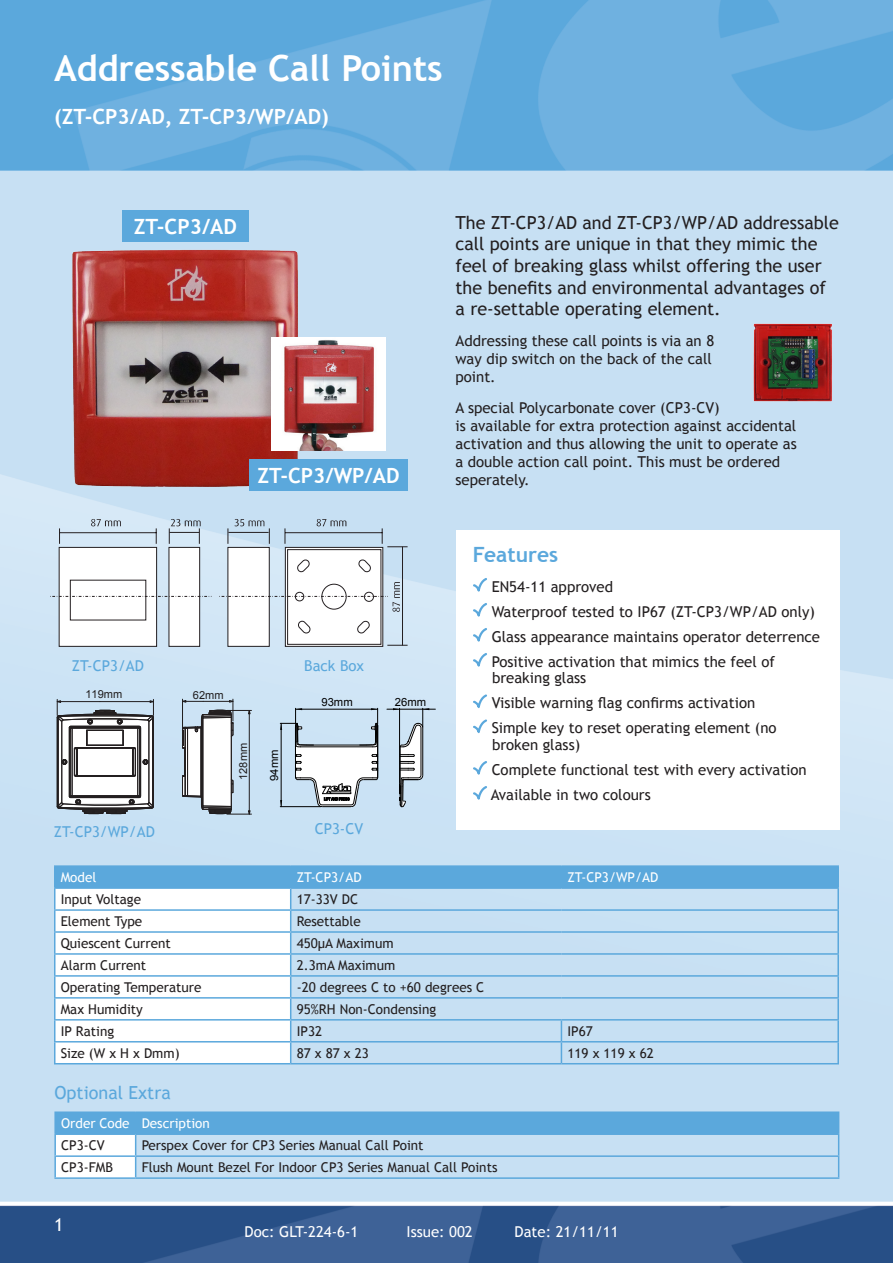
<style>
.page{position:relative;width:893px;height:1263px;background:#fff}
.page>*{position:absolute;margin:0;border:0;box-sizing:border-box;transform-origin:0 0}
.t1{font:700 36px "Trebuchet MS";color:#fff}
.t2{font:700 21px "Trebuchet MS";color:#fff}
.Heading_2{font:700 21px "Trebuchet MS";color:#5ba8dc}
.Paragraph_Small{font:18px/21.6px "Trebuchet MS";color:#231f20}
.Heading_Section{font:700 18px "Trebuchet MS";color:#fff}
.t3{font:18px "Trebuchet MS";color:#5ba8dc}
.t4{font:18px "Trebuchet MS";color:#fff}
.Bullet{font:15px/16.5px "Trebuchet MS";color:#231f20}
.Paragraph_Small-2{font:15px/18px "Trebuchet MS";color:#231f20}
.t5{font:15px "Trebuchet MS";color:#fff}
.t6{font:15px "Trebuchet MS";color:#5ba8dc}
.t7{font:13.5px "Trebuchet MS";color:#231f20}
.t8{font:13.5px "Trebuchet MS";color:#fff}
.t9{font:11.25px "Arial";color:#000}
.t10{font:11.1px "Arial";color:#201d1e}
</style>
<div class="page">
<img style="left:0;top:0;width:893px;height:1263px">
<div style="left:456px;top:530px;width:383px;height:300px;background:#fff"></div>
<svg style="left:473px;top:578px;width:14px;height:14px"></svg>
<svg style="left:473px;top:603px;width:14px;height:14px"></svg>
<svg style="left:473px;top:628px;width:14px;height:14px"></svg>
<svg style="left:473px;top:653px;width:14px;height:14px"></svg>
<svg style="left:473px;top:694px;width:14px;height:15px"></svg>
<svg style="left:473px;top:719px;width:14px;height:15px"></svg>
<svg style="left:473px;top:761px;width:14px;height:14px"></svg>
<svg style="left:473px;top:786px;width:14px;height:14px"></svg>
<div style="left:122px;top:210px;width:127px;height:32px;background:#5ba8dc"></div>
<svg style="left:181px;top:699px;width:70px;height:117px"></svg>
<svg style="left:56px;top:699px;width:99px;height:115px"></svg>
<svg style="left:50px;top:519px;width:358px;height:127px"></svg>
<div style="left:364px;top:592px;width:10px;height:10px;border:1px solid #241f21;border-radius:50%"></div>
<img style="left:55px;top:236px;width:261px;height:266px">
<hr style="left:54px;top:865px;width:237px;height:2px;background:#5ba8dc">
<hr style="left:54px;top:867px;width:2px;height:20px;background:#5ba8dc">
<hr style="left:291px;top:865px;width:270px;height:2px;background:#5ba8dc">
<hr style="left:561px;top:865px;width:278px;height:2px;background:#5ba8dc">
<hr style="left:837px;top:867px;width:2px;height:20px;background:#5ba8dc">
<hr style="left:561px;top:887px;width:278px;height:2px;background:#5ba8dc">
<hr style="left:837px;top:889px;width:2px;height:20px;background:#5ba8dc">
<hr style="left:561px;top:909px;width:278px;height:2px;background:#5ba8dc">
<hr style="left:837px;top:911px;width:2px;height:20px;background:#5ba8dc">
<hr style="left:561px;top:931px;width:278px;height:2px;background:#5ba8dc">
<hr style="left:837px;top:933px;width:2px;height:20px;background:#5ba8dc">
<hr style="left:561px;top:953px;width:278px;height:2px;background:#5ba8dc">
<hr style="left:837px;top:955px;width:2px;height:20px;background:#5ba8dc">
<hr style="left:561px;top:975px;width:278px;height:2px;background:#5ba8dc">
<hr style="left:837px;top:977px;width:2px;height:20px;background:#5ba8dc">
<hr style="left:561px;top:997px;width:278px;height:1px;background:#5ba8dc">
<hr style="left:837px;top:998px;width:2px;height:21px;background:#5ba8dc">
<hr style="left:561px;top:1019px;width:278px;height:1px;background:#5ba8dc">
<hr style="left:837px;top:1020px;width:2px;height:21px;background:#5ba8dc">
<hr style="left:561px;top:1041px;width:278px;height:1px;background:#5ba8dc">
<hr style="left:837px;top:1042px;width:2px;height:21px;background:#5ba8dc">
<hr style="left:561px;top:1063px;width:278px;height:1px;background:#5ba8dc">
<hr style="left:54px;top:887px;width:237px;height:2px;background:#5ba8dc">
<hr style="left:54px;top:889px;width:2px;height:20px;background:#5ba8dc">
<hr style="left:54px;top:909px;width:237px;height:2px;background:#5ba8dc">
<hr style="left:54px;top:911px;width:2px;height:20px;background:#5ba8dc">
<hr style="left:54px;top:931px;width:237px;height:2px;background:#5ba8dc">
<hr style="left:54px;top:933px;width:2px;height:20px;background:#5ba8dc">
<hr style="left:54px;top:953px;width:237px;height:2px;background:#5ba8dc">
<hr style="left:54px;top:955px;width:2px;height:20px;background:#5ba8dc">
<hr style="left:54px;top:975px;width:237px;height:2px;background:#5ba8dc">
<hr style="left:54px;top:977px;width:2px;height:20px;background:#5ba8dc">
<hr style="left:54px;top:997px;width:237px;height:1px;background:#5ba8dc">
<hr style="left:54px;top:998px;width:2px;height:21px;background:#5ba8dc">
<hr style="left:54px;top:1019px;width:237px;height:1px;background:#5ba8dc">
<hr style="left:54px;top:1020px;width:2px;height:21px;background:#5ba8dc">
<hr style="left:54px;top:1041px;width:237px;height:1px;background:#5ba8dc">
<hr style="left:54px;top:1042px;width:2px;height:21px;background:#5ba8dc">
<svg style="left:55px;top:867px;width:783px;height:197px"></svg>
<hr style="left:54px;top:1063px;width:237px;height:1px;background:#5ba8dc">
<img style="left:272px;top:337px;width:113px;height:114px">
<div style="left:249px;top:459px;width:159px;height:32px;background:#5ba8dc"></div>
<svg style="left:280px;top:708px;width:98px;height:99px"></svg>
<hr style="left:280px;top:806px;width:41px;height:1px;background:#000">
<hr style="left:281px;top:723px;width:1px;height:84px;background:#000">
<svg style="left:387px;top:708px;width:48px;height:99px;background:#bbccd9"></svg>
<hr style="left:54px;top:1111px;width:82px;height:2px;background:#5ba8dc">
<hr style="left:54px;top:1113px;width:2px;height:20px;background:#5ba8dc">
<hr style="left:136px;top:1111px;width:703px;height:2px;background:#5ba8dc">
<hr style="left:136px;top:1177px;width:703px;height:2px;background:#5ba8dc">
<hr style="left:54px;top:1133px;width:82px;height:2px;background:#5ba8dc">
<hr style="left:54px;top:1135px;width:2px;height:20px;background:#5ba8dc">
<hr style="left:54px;top:1155px;width:82px;height:2px;background:#5ba8dc">
<hr style="left:54px;top:1157px;width:2px;height:20px;background:#5ba8dc">
<svg style="left:55px;top:1113px;width:784px;height:65px;background:#a1cceb"></svg>
<hr style="left:54px;top:1177px;width:82px;height:2px;background:#5ba8dc">
<img style="left:744px;top:314px;width:95px;height:95px">
<p class="t1" style="left:54px;top:45px;width:390px">Addressable Call Points</p>
<p class="t2" style="left:54px;top:103px;width:276px">(ZT-CP3/AD, ZT-CP3/WP/AD)</p>
<p class="t2" style="left:134px;top:213px;width:105px">ZT-CP3/AD</p>
<p class="t2" style="left:257px;top:462px;width:144px">ZT-CP3/WP/AD</p>
<p class="t6" style="left:72px;top:657px;width:74px">ZT-CP3/AD</p>
<p class="t6" style="left:304px;top:657px;width:61px">Back Box</p>
<p class="t10" style="left:85px;top:687px;width:38px">119mm</p>
<p class="t10" style="left:193px;top:687px;width:32px">62mm</p>
<p class="t10" style="left:236px;top:780px;width:38px;rotate:-90deg">128mm</p>
<p class="t9" style="left:267px;top:781px;width:33px;rotate:-90deg">94mm</p>
<p class="t9" style="left:321px;top:695px;width:33px">93mm</p>
<p class="t9" style="left:395px;top:695px;width:33px">26mm</p>
<p class="t6" style="left:54px;top:823px;width:103px">ZT-CP3/WP/AD</p>
<p class="t6" style="left:315px;top:820px;width:50px">CP3-CV</p>
<p class="Paragraph_Small" style="left:455px;top:212px;width:385px">The ZT-CP3/AD and ZT-CP3/WP/AD addressable call points are unique in that they mimic the feel of breaking glass whilst offering the user the benefits and environmental advantages of a re-settable operating element.</p>
<p class="Paragraph_Small-2" style="left:455px;top:332px;width:260px">Addressing these call points is via an 8 way dip switch on the back of the call point.</p>
<p class="Paragraph_Small-2" style="left:455px;top:399px;width:343px">A special Polycarbonate cover (CP3-CV)<br>is available for extra protection against accidental activation and thus allowing the unit to operate as a double action call point. This must be ordered seperately.</p>
<p class="Heading_2" style="left:473px;top:542px;width:87px">Features</p>
<p class="Bullet" style="left:492px;top:578px;width:123px">EN54-11 approved</p>
<p class="Bullet" style="left:492px;top:603px;width:325px">Waterproof tested to IP67 (ZT-CP3/WP/AD only)</p>
<p class="Bullet" style="left:492px;top:628px;width:330px">Glass appearance maintains operator deterrence</p>
<p class="Bullet" style="left:492px;top:653px;width:285px">Positive activation that mimics the feel of breaking glass</p>
<p class="Bullet" style="left:492px;top:695px;width:265px">Visible warning flag confirms activation</p>
<p class="Bullet" style="left:492px;top:720px;width:286px">Simple key to reset operating element (no broken glass)</p>
<p class="Bullet" style="left:492px;top:761px;width:317px">Complete functional test with every activation</p>
<p class="Bullet" style="left:491px;top:786px;width:162px">Available in two colours</p>
<p class="t8" style="left:61px;top:869px;width:37px">Model</p>
<p class="t8" style="left:297px;top:869px;width:66px">ZT-CP3/AD</p>
<p class="t8" style="left:567px;top:869px;width:93px">ZT-CP3/WP/AD</p>
<p class="t7" style="left:61px;top:891px;width:82px">Input Voltage</p>
<p class="t7" style="left:297px;top:891px;width:63px">17-33V DC</p>
<p class="t7" style="left:61px;top:913px;width:83px">Element Type</p>
<p class="t7" style="left:297px;top:913px;width:66px">Resettable</p>
<p class="t7" style="left:61px;top:935px;width:112px">Quiescent Current</p>
<p class="t7" style="left:297px;top:935px;width:98px">450µA Maximum</p>
<p class="t7" style="left:61px;top:957px;width:87px">Alarm Current</p>
<p class="t7" style="left:297px;top:957px;width:100px">2.3mA Maximum</p>
<p class="t7" style="left:61px;top:979px;width:142px">Operating Temperature</p>
<p class="t7" style="left:297px;top:979px;width:189px">-20 degrees C to +60 degrees C</p>
<p class="t7" style="left:61px;top:1001px;width:84px">Max Humidity</p>
<p class="t7" style="left:297px;top:1001px;width:141px">95%RH Non-Condensing</p>
<p class="t7" style="left:61px;top:1023px;width:55px">IP Rating</p>
<p class="t7" style="left:297px;top:1023px;width:27px">IP32</p>
<p class="t7" style="left:567px;top:1023px;width:27px">IP67</p>
<p class="t7" style="left:61px;top:1045px;width:120px">Size (W x H x Dmm)</p>
<p class="t7" style="left:297px;top:1045px;width:74px">87 x 87 x 23</p>
<p class="t7" style="left:567px;top:1045px;width:88px">119 x 119 x 62</p>
<p class="t3" style="left:54px;top:1082px;width:118px">Optional Extra</p>
<p class="t8" style="left:61px;top:1115px;width:70px">Order Code</p>
<p class="t8" style="left:142px;top:1115px;width:70px">Description</p>
<p class="t7" style="left:61px;top:1137px;width:45px">CP3-CV</p>
<p class="t7" style="left:142px;top:1137px;width:283px">Perspex Cover for CP3 Series Manual Call Point</p>
<p class="t7" style="left:61px;top:1159px;width:53px">CP3-FMB</p>
<p class="t7" style="left:142px;top:1159px;width:357px">Flush Mount Bezel For Indoor CP3 Series Manual Call Points</p>
<p class="t4" style="left:54px;top:1214px;width:11px">1</p>
<p class="Heading_Section" style="left:308px;top:1214px;width:278px">Conventional Fire Alarm Systems</p>
<p class="t5" style="left:244px;top:1223px;width:115px">Doc: GLT-224-6-1</p>
<p class="t5" style="left:406px;top:1223px;width:68px">Issue: 002</p>
<p class="t5" style="left:514px;top:1223px;width:106px">Date: 21/11/11</p>
</div>
